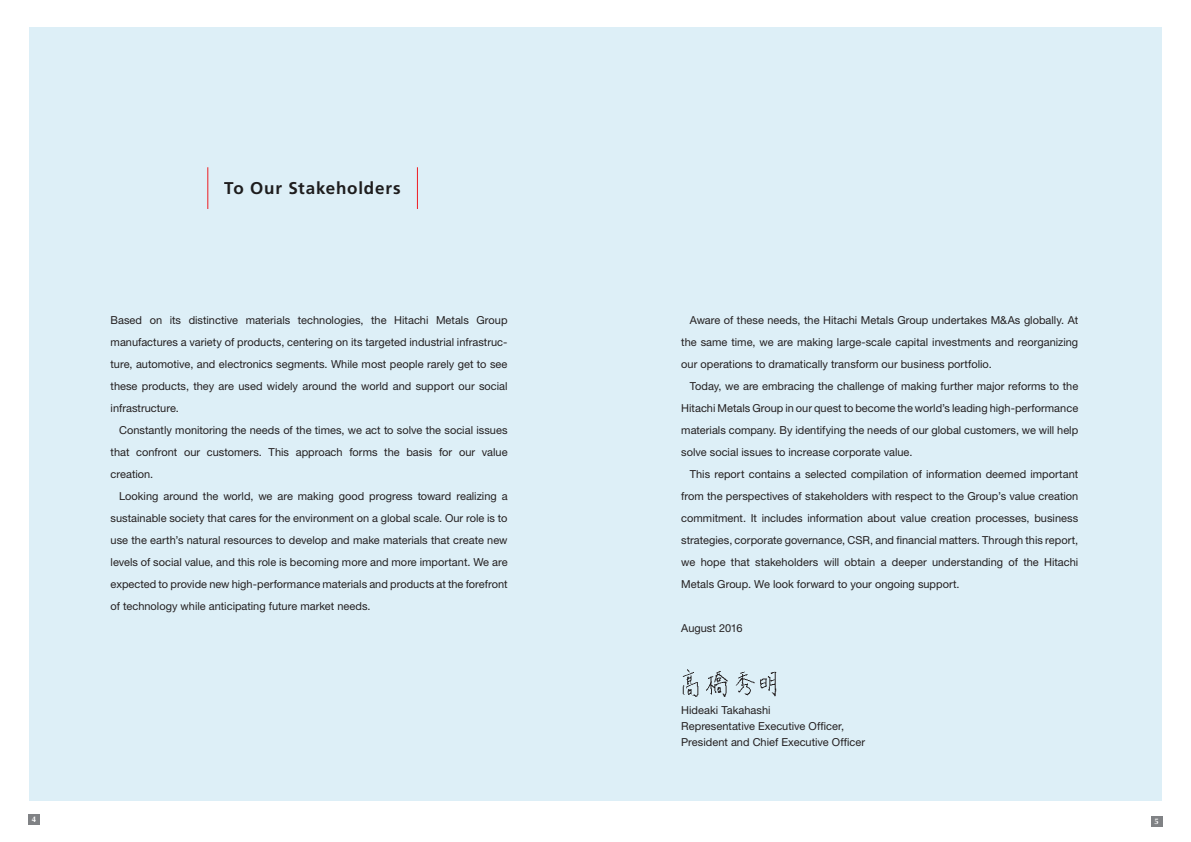
<style>
.page{position:relative;width:1191px;height:842px;background:#fff}
.page>*{position:absolute;margin:0;border:0;box-sizing:border-box;transform-origin:0 0}
.t1{font:700 17px "Frutiger LT Std";letter-spacing:.045em;color:#231f20}
.t2{font:11px/22px "Helvetica Neue LT Std";color:#231f20;text-align:justify}
.t3{font:700 8px "Optima";color:#fff}
</style>
<div class="page">
<div style="left:1151px;top:816px;width:11px;height:11px;background:#808285"></div>
<div style="left:28px;top:814px;width:12px;height:11px;background:#808285"></div>
<div style="left:29px;top:27px;width:1132px;height:774px;background:#ddeff7"></div>
<img style="left:682px;top:669px;width:95px;height:28px">
<hr style="left:208px;top:167px;width:1px;height:42px;background:#ee1d23">
<hr style="left:417px;top:167px;width:1px;height:42px;background:#ee1d23">
<h1 class="t1" style="left:224px;top:178px;width:178px">To Our Stakeholders</h1>
<p class="t2" style="left:111px;top:309px;width:398px">Based on its distinctive materials technologies, the Hitachi Metals Group manufactures a variety of products, centering on its targeted industrial infrastruc&shy;ture, automotive, and electronics segments. While most people rarely get to see these products, they are used widely around the world and support our social infrastructure.</p>
<p class="t2" style="left:111px;top:419px;width:398px;text-indent:9px">Constantly monitoring the needs of the times, we act to solve the social issues that confront our customers. This approach forms the basis for our value creation.</p>
<p class="t2" style="left:111px;top:485px;width:398px;text-indent:9px">Looking around the world, we are making good progress toward realizing a sustainable society that cares for the environment on a global scale. Our role is to use the earth’s natural resources to develop and make materials that create new levels of social value, and this role is becoming more and more important. We are expected to provide new high-performance materials and products at the forefront of technology while anticipating future market needs.</p>
<p class="t2" style="left:681px;top:309px;width:398px;text-indent:9px">Aware of these needs, the Hitachi Metals Group undertakes M&amp;As globally. At the same time, we are making large-scale capital investments and reorganizing our operations to dramatically transform our business portfolio.</p>
<p class="t2" style="left:681px;top:375px;width:398px;text-indent:9px">Today, we are embracing the challenge of making further major reforms to the Hitachi Metals Group in our quest to become the world’s leading high-performance materials company. By identifying the needs of our global customers, we will help solve social issues to increase corporate value.</p>
<p class="t2" style="left:681px;top:463px;width:398px;text-indent:9px">This report contains a selected compilation of information deemed important from the perspectives of stakeholders with respect to the Group’s value creation commitment. It includes information about value creation processes, business strategies, corporate governance, CSR, and financial matters. Through this report, we hope that stakeholders will obtain a deeper understanding of the Hitachi Metals Group. We look forward to your ongoing support.</p>
<p class="t2" style="left:681px;top:617px;width:63px">August 2016</p>
<p class="t2" style="left:681px;top:699px;width:91px">Hideaki Takahashi</p>
<p class="t2" style="left:681px;top:715px;width:164px">Representative Executive Officer,</p>
<p class="t2" style="left:681px;top:731px;width:185px">President and Chief Executive Officer</p>
<p class="t3" style="left:32px;top:815px;width:6px">4</p>
<p class="t3" style="left:1154px;top:816px;width:6px">5</p>
</div>
